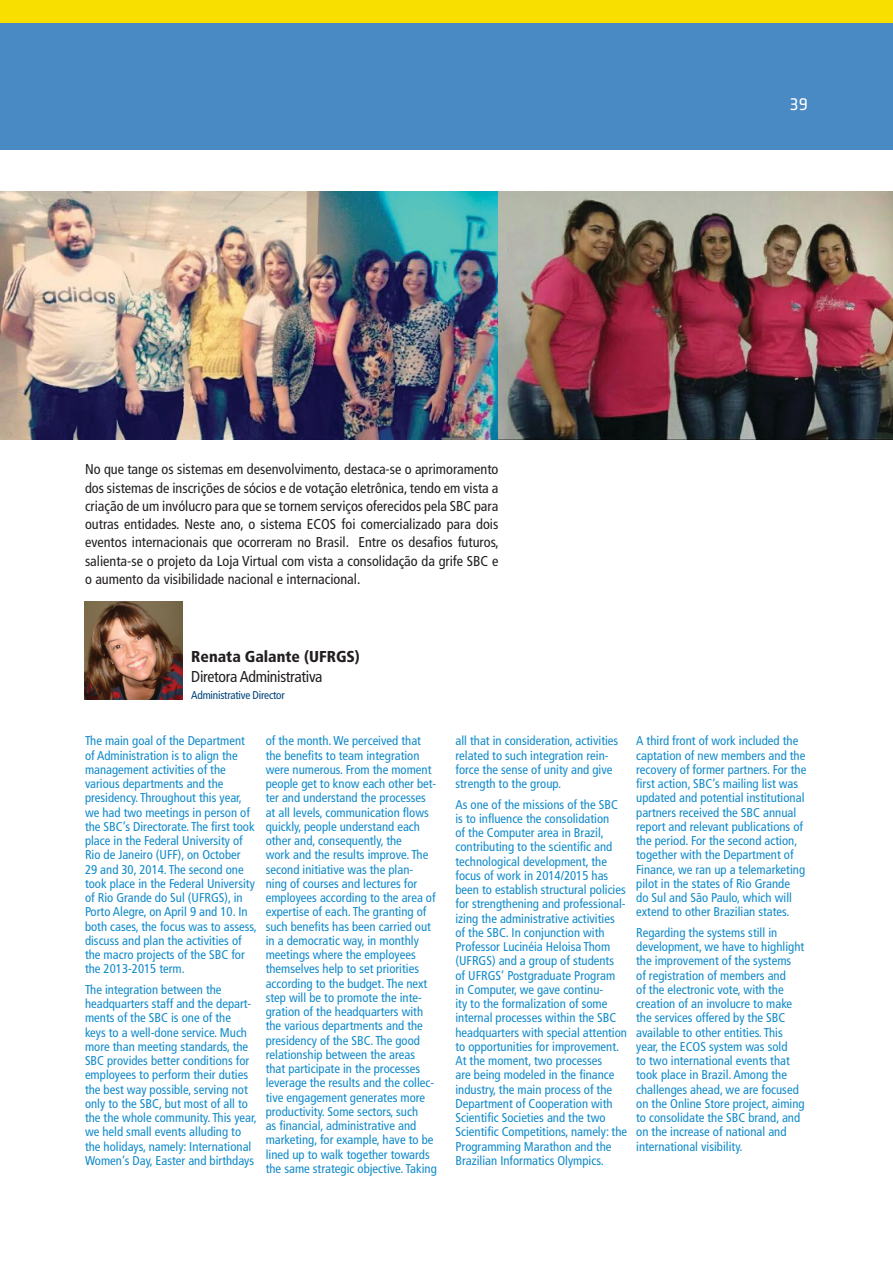
<style>
.page{position:relative;width:893px;height:1263px;background:#fff}
.page>*{position:absolute;margin:0;border:0;box-sizing:border-box;transform-origin:0 0}
.t1{font:18px "Klavika";color:#fff}
.Cargo{font:condensed 15.75px "Frutiger LT Std";letter-spacing:-.02em;color:#231f20}
.Nome{font:900 condensed 15.75px "Frutiger LT Std";color:#231f20}
.Padrão{font:condensed 14.25px/18.3px "Frutiger LT Std";color:#231f20;text-align:justify}
.Traduzido{font:condensed 12.75px/14.2px "Frutiger LT Std";color:#108acb}
.Cargo_traduçao{font:condensed 11.25px "Frutiger LT Std";letter-spacing:-.02em;color:#004279}
</style>
<div class="page">
<div style="left:1px;top:23px;width:892px;height:127px;background:#4989c4"></div>
<div style="left:0;top:0;width:893px;height:23px;background:#f9df00"></div>
<img style="left:0;top:23px;width:1px;height:127px">
<img style="left:0;top:191px;width:893px;height:248px">
<img style="left:85px;top:602px;width:98px;height:97px">
<h1 class="t1" style="left:790px;top:95px;width:19px">39</h1>
<p class="Padrão" style="left:85px;top:460px;width:415px">No que tange os sistemas em desenvolvimento, destaca-se o aprimoramento dos sistemas de inscrições de sócios e de votação eletrônica, tendo em vista a criação de um invólucro para que se tornem serviços oferecidos pela SBC para outras entidades. Neste ano, o sistema ECOS foi comercializado para dois eventos internacionais que ocorreram no Brasil. Entre os desafios futuros, salienta-se o projeto da Loja Virtual com vista a consolidação da grife SBC e o aumento da visibilidade nacional e internacional.</p>
<p class="Nome" style="left:191px;top:647px;width:170px">Renata Galante (UFRGS)</p>
<p class="Cargo" style="left:191px;top:668px;width:133px">Diretora Administrativa</p>
<p class="Cargo_traduçao" style="left:191px;top:688px;width:95px">Administrative Director</p>
<p class="Traduzido" style="left:85px;top:734px;width:173px">The main goal of the Department of Administration is to align the management activities of the various departments and the presidency. Throughout this year, we had two meetings in person of the SBC’s Directorate. The first took place in the Federal University of<br>Rio de Janeiro (UFF), on October<br>29 and 30, 2014. The second one took place in the Federal University of Rio Grande do Sul (UFRGS), in<br>Porto Alegre, on April 9 and 10. In both cases, the focus was to assess, discuss and plan the activities of the macro projects of the SBC for the 2013-2015 term.</p>
<p class="Traduzido" style="left:85px;top:982px;width:173px">The integration between the headquarters staff and the depart&shy;ments of the SBC is one of the<br>keys to a well-done service. Much more than meeting standards, the SBC provides better conditions for employees to perform their duties the best way possible, serving not only to the SBC, but most of all to the the whole community. This year, we held small events alluding to the holidays, namely: International Women’s Day, Easter and birthdays</p>
<p class="Traduzido" style="left:266px;top:734px;width:173px">of the month. We perceived that the benefits to team integration were numerous. From the moment people get to know each other bet&shy;ter and understand the processes at all levels, communication flows quickly, people understand each other and, consequently, the<br>work and the results improve. The second initiative was the plan&shy;ning of courses and lectures for employees according to the area of expertise of each. The granting of such benefits has been carried out in a democratic way, in monthly meetings where the employees themselves help to set priorities according to the budget. The next step will be to promote the inte&shy;gration of the headquarters with the various departments and the presidency of the SBC. The good relationship between the areas that participate in the processes leverage the results and the collec&shy;tive engagement generates more productivity. Some sectors, such<br>as financial, administrative and marketing, for example, have to be lined up to walk together towards the same strategic objective. Taking</p>
<p class="Traduzido" style="left:455px;top:734px;width:164px">all that in consideration, activities related to such integration rein&shy;force the sense of unity and give strength to the group.</p>
<p class="Traduzido" style="left:455px;top:797px;width:173px">As one of the missions of the SBC is to influence the consolidation<br>of the Computer area in Brazil, contributing to the scientific and technological development, the focus of work in 2014/2015 has been to establish structural policies for strengthening and professional&shy;izing the administrative activities of the SBC. In conjunction with Professor Lucinéia Heloisa Thom (UFRGS) and a group of students<br>of UFRGS’ Postgraduate Program in Computer, we gave continu-<br>ity to the formalization of some internal processes within the SBC headquarters with special attention to opportunities for improvement.<br>At the moment, two processes<br>are being modeled in the finance industry, the main process of the Department of Cooperation with Scientific Societies and the two Scientific Competitions, namely: the Programming Marathon and the Brazilian Informatics Olympics.</p>
<p class="Traduzido" style="left:636px;top:734px;width:172px">A third front of work included the captation of new members and the recovery of former partners. For the first action, SBC’s mailing list was updated and potential institutional partners received the SBC annual report and relevant publications of the period. For the second action, together with the Department of Finance, we ran up a telemarketing pilot in the states of Rio Grande<br>do Sul and São Paulo, which will extend to other Brazilian states.</p>
<p class="Traduzido" style="left:636px;top:925px;width:170px">Regarding the systems still in development, we have to highlight the improvement of the systems<br>of registration of members and<br>of the electronic vote, with the creation of an involucre to make the services offered by the SBC available to other entities. This year, the ECOS system was sold<br>to two international events that took place in Brazil. Among the challenges ahead, we are focused on the Online Store project, aiming to consolidate the SBC brand, and on the increase of national and international visibility.</p>
</div>
